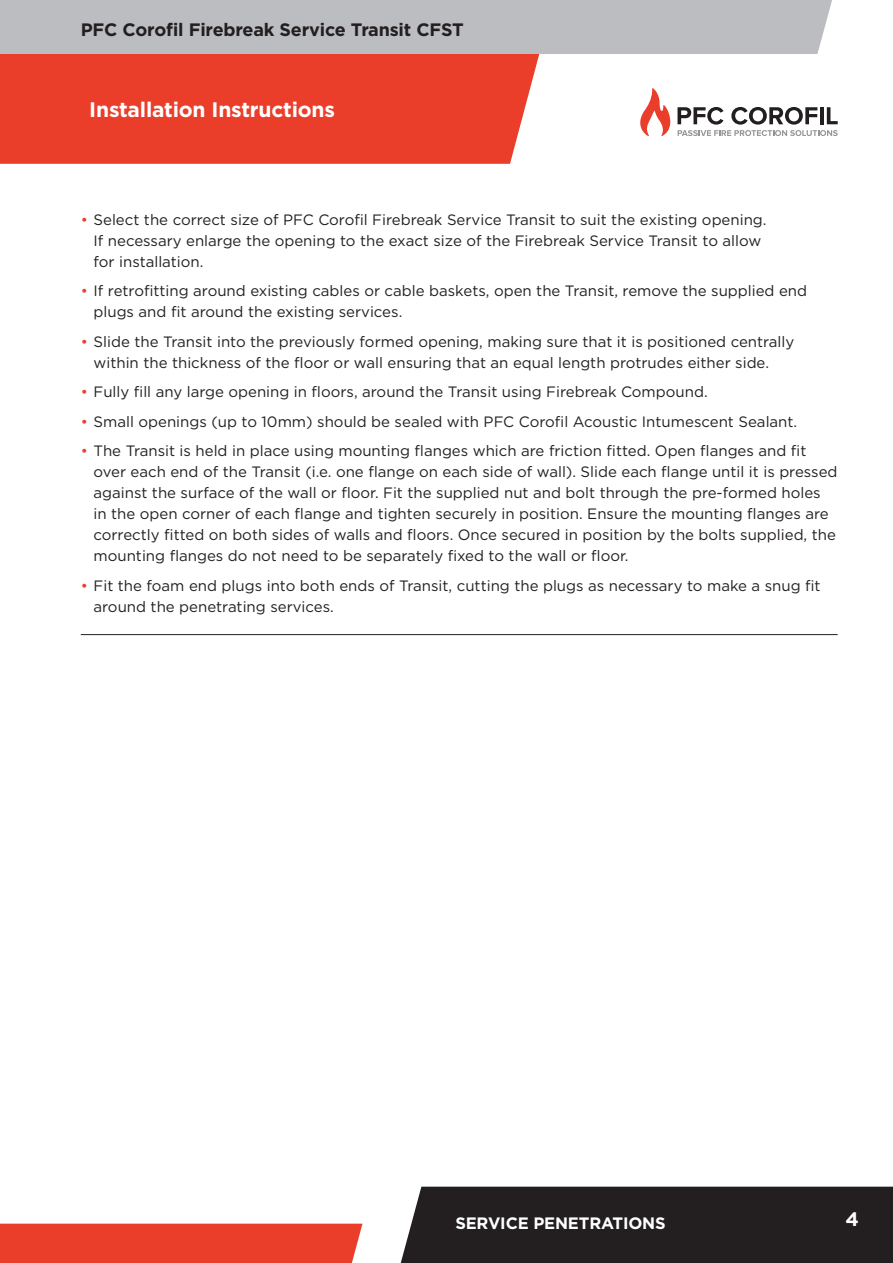
<style>
.page{position:relative;width:893px;height:1263px;background:#fff}
.page>*{position:absolute;margin:0;border:0;box-sizing:border-box;transform-origin:0 0}
.t1{font:700 21px "Gotham";letter-spacing:-.01em;color:#fff}
.t2{font:700 19.5px "Gotham";color:#fff}
.t3{font:700 18px "Gotham";letter-spacing:-.01em;color:#231f20}
.t4{font:700 16.5px "Gotham";letter-spacing:-.01em;color:#fff}
.t5{font:15px/21px "Gotham";color:#231f20}
.s1{font-weight:400;font-size:15px;color:#eb3e2a}
.s2{color:#eb3e2a}
</style>
<div class="page">
<div style="left:0;top:1224px;width:362px;height:39px;background:#eb3e2a"></div>
<div style="left:400px;top:1187px;width:493px;height:76px;background:#231f20"></div>
<div style="left:0;top:54px;width:540px;height:110px;background:#eb3e2a"></div>
<div style="left:0;top:0;width:832px;height:54px;background:#bcbdc0"></div>
<svg style="left:640px;top:88px;width:30px;height:48px"></svg>
<svg style="left:677px;top:107px;width:161px;height:29px"></svg>
<hr style="left:81px;top:634px;width:757px;height:1px;background:#231f20">
<p class="t3" style="left:81px;top:19px;width:385px">PFC Corofil Firebreak Service Transit CFST</p>
<p class="t1" style="left:77px;top:97px;width:260px"><span class="s1">•</span> Installation Instructions</p>
<p class="t5" style="left:94px;top:209px;width:674px;text-indent:-13px"><span class="s2">•</span> Select the correct size of PFC Corofil Firebreak Service Transit to suit the existing opening.<br>If necessary enlarge the opening to the exact size of the Firebreak Service Transit to allow for installation.</p>
<p class="t5" style="left:94px;top:280px;width:715px;text-indent:-13px"><span class="s2">•</span> If retrofitting around existing cables or cable baskets, open the Transit, remove the supplied end plugs and fit around the existing services.</p>
<p class="t5" style="left:94px;top:331px;width:702px;text-indent:-13px"><span class="s2">•</span> Slide the Transit into the previously formed opening, making sure that it is positioned centrally within the thickness of the floor or wall ensuring that an equal length protrudes either side.</p>
<p class="t5" style="left:81px;top:381px;width:628px"><span class="s2">•</span> Fully fill any large opening in floors, around the Transit using Firebreak Compound.</p>
<p class="t5" style="left:81px;top:411px;width:718px"><span class="s2">•</span> Small openings (up to 10mm) should be sealed with PFC Corofil Acoustic Intumescent Sealant.</p>
<p class="t5" style="left:94px;top:440px;width:745px;text-indent:-13px"><span class="s2">•</span> The Transit is held in place using mounting flanges which are friction fitted. Open flanges and fit over each end of the Transit (i.e. one flange on each side of wall). Slide each flange until it is pressed against the surface of the wall or floor. Fit the supplied nut and bolt through the pre-formed holes in the open corner of each flange and tighten securely in position. Ensure the mounting flanges are correctly fitted on both sides of walls and floors. Once secured in position by the bolts supplied, the mounting flanges do not need to be separately fixed to the wall or floor.</p>
<p class="t5" style="left:94px;top:575px;width:729px;text-indent:-13px"><span class="s2">•</span> Fit the foam end plugs into both ends of Transit, cutting the plugs as necessary to make a snug fit around the penetrating services.</p>
<p class="t4" style="left:455px;top:1214px;width:212px">SERVICE PENETRATIONS</p>
<h2 class="t2" style="left:845px;top:1208px;width:15px">4</h2>
</div>
